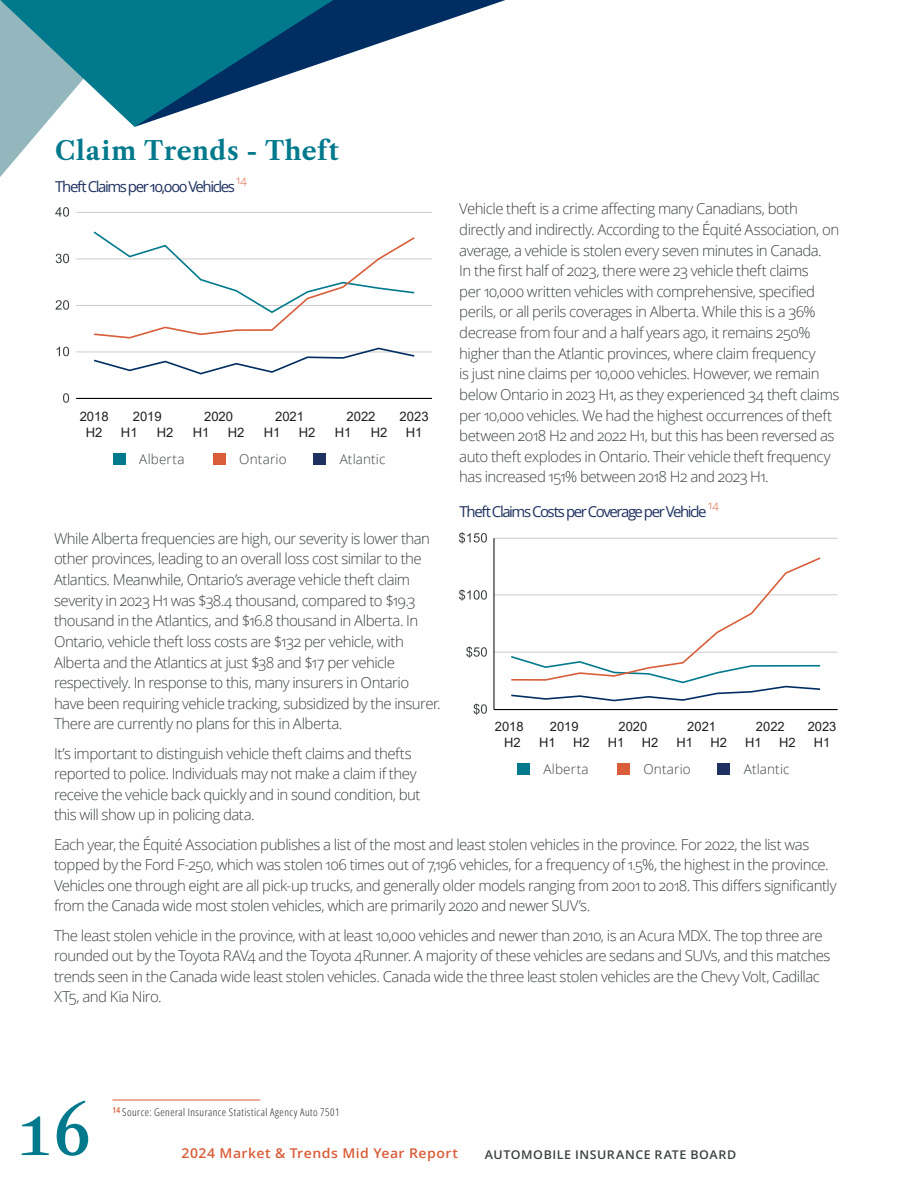
<style>
.page{position:relative;width:918px;height:1188px;background:#fff}
.page>*{position:absolute;margin:0;border:0;box-sizing:border-box;transform-origin:0 0}
.t1{font:72px "Libre Caslon Text";color:#00798c}
._2nd_heads{font:700 25.5px "Libre Caslon Text";letter-spacing:.03em;color:#00798c}
.main_text_3{font:300 15px/20.7px "Open Sans";letter-spacing:-.035em;color:#3b4240}
.Chart_head{font:15px "Open Sans";letter-spacing:-.095em;color:#1e3160}
.main_text_2{font:300 13.5px "Open Sans";letter-spacing:.015em;color:#3b4240}
.t2{font:600 13.5px "Open Sans";letter-spacing:.035em;color:#d95d39;scale:1.04 1}
.t3{font:13.05px "Arial";color:#231f20}
.t4{font:12.9px "Arial";color:#231f20}
.t5{font:600 12px "Open Sans";letter-spacing:.045em;color:#3b4240;scale:1.04 1}
.Chart_head-2{font:300 11.55px "Open Sans";color:#d95d39}
.footnote_text{font:300 10.5px "Open Sans Condensed";letter-spacing:.045em;color:#231f20;scale:1.04 1}
</style>
<div class="page">
<hr style="left:112px;top:1100px;width:148px;height:1px;background:#d95d39">
<div style="left:314px;top:454px;width:12px;height:11px;background:#1e3160"></div>
<div style="left:113px;top:454px;width:12px;height:11px;background:#00798c"></div>
<div style="left:213px;top:454px;width:12px;height:11px;background:#d95d39"></div>
<hr style="left:76px;top:352px;width:356px;height:1px;background:#ccc">
<hr style="left:76px;top:305px;width:356px;height:1px;background:#ccc">
<hr style="left:76px;top:259px;width:356px;height:1px;background:#ccc">
<hr style="left:76px;top:212px;width:356px;height:1px;background:#ccc">
<hr style="left:76px;top:398px;width:356px;height:1px;background:#000">
<svg style="left:92px;top:231px;width:325px;height:108px"></svg>
<svg style="left:92px;top:347px;width:325px;height:28px"></svg>
<svg style="left:63px;top:393px;width:6px;height:10px"></svg>
<svg style="left:57px;top:347px;width:12px;height:9px"></svg>
<svg style="left:55px;top:300px;width:14px;height:10px"></svg>
<svg style="left:56px;top:254px;width:13px;height:9px"></svg>
<svg style="left:55px;top:207px;width:14px;height:10px"></svg>
<div style="left:718px;top:763px;width:12px;height:12px;background:#1e3160"></div>
<div style="left:517px;top:763px;width:12px;height:12px;background:#00798c"></div>
<div style="left:617px;top:763px;width:12px;height:12px;background:#d95d39"></div>
<hr style="left:494px;top:652px;width:343px;height:1px;background:#ccc">
<hr style="left:494px;top:594px;width:343px;height:1px;background:#ccc">
<hr style="left:494px;top:538px;width:343px;height:1px;background:#ccc">
<hr style="left:494px;top:709px;width:343px;height:1px;background:#000">
<hr style="left:494px;top:538px;width:1px;height:172px;background:#000">
<svg style="left:509px;top:557px;width:314px;height:145px"></svg>
<svg style="left:474px;top:704px;width:13px;height:11px"></svg>
<svg style="left:466px;top:646px;width:21px;height:12px"></svg>
<svg style="left:459px;top:589px;width:28px;height:12px"></svg>
<svg style="left:459px;top:532px;width:28px;height:12px"></svg>
<svg style="left:98px;top:0;width:26px;height:117px;background:#1a8798"></svg>
<svg style="left:0;top:0;width:98px;height:177px"></svg>
<svg style="left:333px;top:0;width:173px;height:59px"></svg>
<svg style="left:124px;top:0;width:209px;height:127px"></svg>
<p class="_2nd_heads" style="left:55px;top:135px;width:285px">Claim Trends - Theft</p>
<p class="Chart_head" style="left:55px;top:176px;width:181px">Theft Claims per 10,000 Vehicles</p>
<p class="Chart_head-2" style="left:236px;top:171px;width:12px">14</p>
<p class="t3" style="left:80px;top:407px;width:31px">2018</p>
<p class="t3" style="left:133px;top:407px;width:31px">2019</p>
<p class="t3" style="left:204px;top:407px;width:31px">2020</p>
<p class="t3" style="left:275px;top:407px;width:31px">2021</p>
<p class="t3" style="left:347px;top:407px;width:31px">2022</p>
<p class="t3" style="left:400px;top:407px;width:31px">2023</p>
<p class="t3" style="left:86px;top:423px;width:18px">H2</p>
<p class="t3" style="left:121px;top:423px;width:18px">H1</p>
<p class="t3" style="left:157px;top:423px;width:18px">H2</p>
<p class="t3" style="left:193px;top:423px;width:18px">H1</p>
<p class="t3" style="left:228px;top:423px;width:18px">H2</p>
<p class="t3" style="left:264px;top:423px;width:18px">H1</p>
<p class="t3" style="left:299px;top:423px;width:18px">H2</p>
<p class="t3" style="left:335px;top:423px;width:18px">H1</p>
<p class="t3" style="left:371px;top:423px;width:18px">H2</p>
<p class="t3" style="left:406px;top:423px;width:18px">H1</p>
<p class="main_text_2" style="left:139px;top:450px;width:47px">Alberta</p>
<p class="main_text_2" style="left:239px;top:450px;width:49px">Ontario</p>
<p class="main_text_2" style="left:340px;top:450px;width:47px">Atlantic</p>
<p class="main_text_3" style="left:459px;top:198px;width:382px">Vehicle theft is a crime affecting many Canadians, both directly and indirectly. According to the Équité Association, on average, a vehicle is stolen every seven minutes in Canada.<br>In the first half of 2023, there were 23 vehicle theft claims<br>per 10,000 written vehicles with comprehensive, specified perils, or all perils coverages in Alberta. While this is a 36% decrease from four and a half years ago, it remains 250% higher than the Atlantic provinces, where claim frequency<br>is just nine claims per 10,000 vehicles. However, we remain below Ontario in 2023 H1, as they experienced 34 theft claims per 10,000 vehicles. We had the highest occurrences of theft between 2018 H2 and 2022 H1, but this has been reversed as auto theft explodes in Ontario. Their vehicle theft frequency has increased 151% between 2018 H2 and 2023 H1.</p>
<p class="Chart_head" style="left:460px;top:502px;width:249px">Theft Claims Costs per Coverage per Vehicle</p>
<p class="Chart_head-2" style="left:708px;top:497px;width:12px">14</p>
<p class="main_text_3" style="left:54px;top:528px;width:388px">While Alberta frequencies are high, our severity is lower than other provinces, leading to an overall loss cost similar to the Atlantics. Meanwhile, Ontario’s average vehicle theft claim severity in 2023 H1 was $38.4 thousand, compared to $19.3 thousand in the Atlantics, and $16.8 thousand in Alberta. In Ontario, vehicle theft loss costs are $132 per vehicle, with Alberta and the Atlantics at just $38 and $17 per vehicle respectively. In response to this, many insurers in Ontario have been requiring vehicle tracking, subsidized by the insurer.<br>There are currently no plans for this in Alberta.</p>
<p class="main_text_3" style="left:54px;top:742px;width:368px">It’s important to distinguish vehicle theft claims and thefts reported to police. Individuals may not make a claim if they receive the vehicle back quickly and in sound condition, but this will show up in policing data.</p>
<p class="main_text_3" style="left:54px;top:833px;width:784px">Each year, the Équité Association publishes a list of the most and least stolen vehicles in the province. For 2022, the list was topped by the Ford F-250, which was stolen 106 times out of 7,196 vehicles, for a frequency of 1.5%, the highest in the province.<br>Vehicles one through eight are all pick-up trucks, and generally older models ranging from 2001 to 2018. This differs significantly from the Canada wide most stolen vehicles, which are primarily 2020 and newer SUV’s.</p>
<p class="main_text_3" style="left:54px;top:924px;width:778px">The least stolen vehicle in the province, with at least 10,000 vehicles and newer than 2010, is an Acura MDX. The top three are rounded out by the Toyota RAV4 and the Toyota 4Runner. A majority of these vehicles are sedans and SUVs, and this matches trends seen in the Canada wide least stolen vehicles. Canada wide the three least stolen vehicles are the Chevy Volt, Cadillac XT5, and Kia Niro.</p>
<p class="t4" style="left:495px;top:718px;width:30px">2018</p>
<p class="t4" style="left:550px;top:718px;width:30px">2019</p>
<p class="t4" style="left:619px;top:718px;width:30px">2020</p>
<p class="t4" style="left:687px;top:718px;width:30px">2021</p>
<p class="t4" style="left:756px;top:718px;width:30px">2022</p>
<p class="t4" style="left:808px;top:718px;width:30px">2023</p>
<p class="t4" style="left:504px;top:734px;width:18px">H2</p>
<p class="t4" style="left:539px;top:734px;width:18px">H1</p>
<p class="t4" style="left:573px;top:734px;width:18px">H2</p>
<p class="t4" style="left:608px;top:734px;width:18px">H1</p>
<p class="t4" style="left:642px;top:734px;width:18px">H2</p>
<p class="t4" style="left:676px;top:734px;width:18px">H1</p>
<p class="t4" style="left:710px;top:734px;width:18px">H2</p>
<p class="t4" style="left:745px;top:734px;width:18px">H1</p>
<p class="t4" style="left:779px;top:734px;width:18px">H2</p>
<p class="t4" style="left:814px;top:734px;width:18px">H1</p>
<p class="main_text_2" style="left:543px;top:760px;width:47px">Alberta</p>
<p class="main_text_2" style="left:643px;top:760px;width:49px">Ontario</p>
<p class="main_text_2" style="left:744px;top:760px;width:47px">Atlantic</p>
<h1 class="t1" style="left:18px;top:1085px;width:74px">16</h1>
<p class="footnote_text" style="left:112px;top:1105px;width:220px"><sup>14</sup> Source: General Insurance Statistical Agency Auto 7501</p>
<p class="t2" style="left:181px;top:1144px;width:267px">2024 Market &amp; Trends Mid Year Report</p>
<p class="t5" style="left:485px;top:1146px;width:243px">AUTOMOBILE INSURANCE RATE BOARD</p>
</div>
